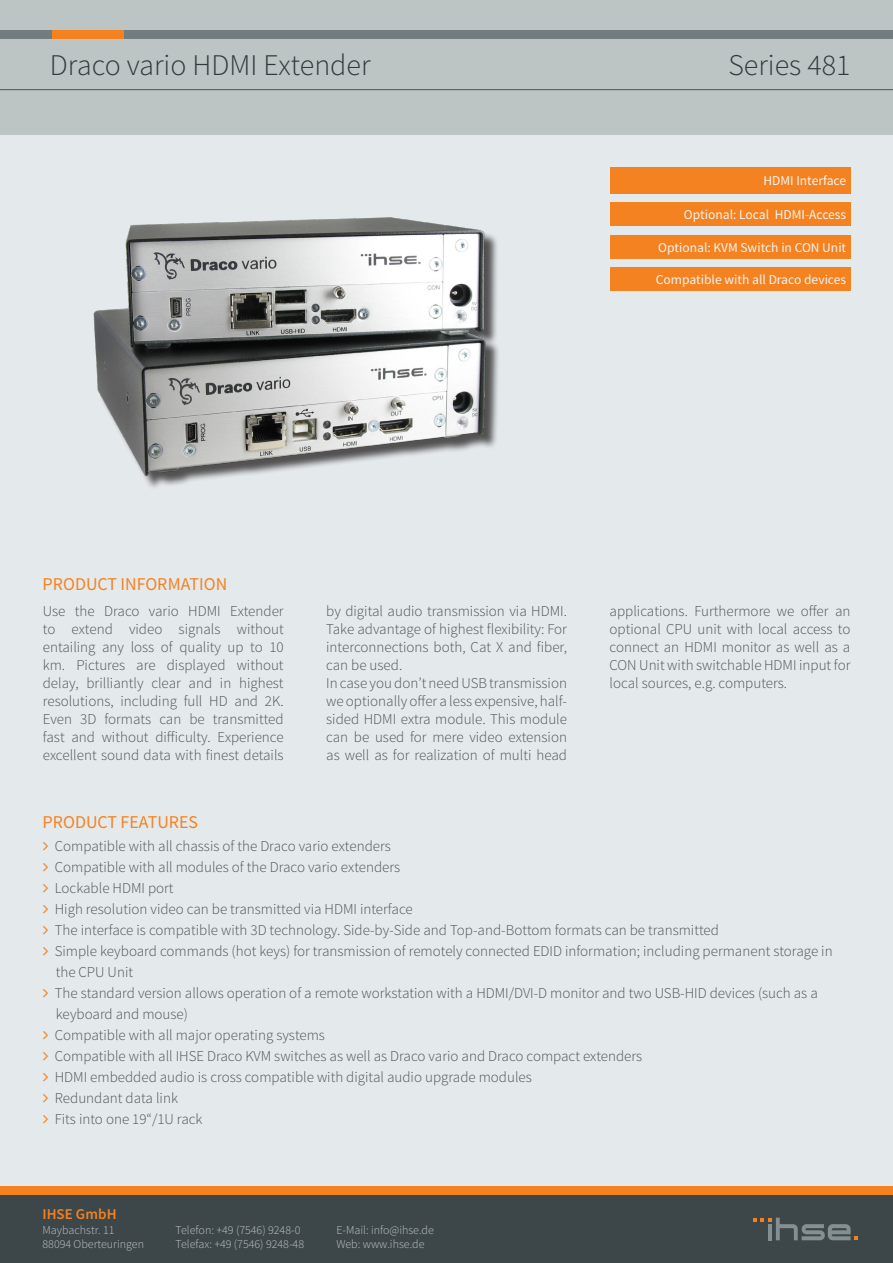
<style>
.page{position:relative;width:893px;height:1263px;background:#fff}
.page>*{position:absolute;margin:0;border:0;box-sizing:border-box;transform-origin:0 0}
.t1{font:300 30px "Source Sans Pro";color:#31393c}
.t2{font:18px "Source Sans Pro";color:#f58220}
.Liste{font:300 15px/18px "Source Sans Pro";color:#4d5455;text-align:justify}
.t3{font:600 15px "Source Sans Pro";letter-spacing:.005em;color:#f58220}
.t4{font:13.5px "Source Sans Pro";color:#f1f5f5}
.t5{font:300 12px/14.4px "Source Sans Pro";color:#c0c5c6}
</style>
<div class="page">
<div style="left:0;top:0;width:893px;height:135px;background:#bcc4c4"></div>
<div style="left:0;top:135px;width:893px;height:1056px;background:#e4e9eb"></div>
<div style="left:119px;top:30px;width:774px;height:8px;background:#727c7f"></div>
<div style="left:51px;top:30px;width:72px;height:8px;background:#f58220"></div>
<div style="left:0;top:30px;width:51px;height:8px;background:#727c7f"></div>
<div style="left:0;top:1195px;width:893px;height:68px;background:#3d474a"></div>
<svg style="left:753px;top:1217px;width:105px;height:23px"></svg>
<div style="left:0;top:1186px;width:893px;height:9px;background:#f58220"></div>
<hr style="left:0;top:89px;width:893px;height:1px;background:#4d5455">
<div style="left:610px;top:167px;width:240px;height:26px;background:#f58220"></div>
<div style="left:610px;top:267px;width:240px;height:24px;background:#f58220"></div>
<div style="left:610px;top:202px;width:240px;height:24px;background:#f58220"></div>
<div style="left:610px;top:235px;width:240px;height:24px;background:#f58220"></div>
<div style="left:96px;top:219px;width:404px;height:271px;background:#231f20;opacity:.75"></div>
<img style="left:93px;top:217px;width:394px;height:263px">
<h1 class="t1" style="left:50px;top:47px;width:322px">Draco vario HDMI Extender</h1>
<h1 class="t1" style="left:728px;top:47px;width:124px">Series 481</h1>
<p class="t4" style="left:763px;top:172px;width:84px">HDMI Interface</p>
<p class="t4" style="left:684px;top:206px;width:164px">Optional: Local HDMI-Access</p>
<p class="t4" style="left:658px;top:239px;width:190px">Optional: KVM Switch in CON Unit</p>
<p class="t4" style="left:656px;top:271px;width:192px">Compatible with all Draco devices</p>
<p class="t2" style="left:43px;top:573px;width:186px">PRODUCT INFORMATION</p>
<p class="Liste" style="left:43px;top:602px;width:242px">Use the Draco vario HDMI Extender to extend video signals without entailing any loss of quality up to 10 km. Pictures are displayed without delay, brilliantly clear and in highest resolutions, including full HD and 2K.<br>Even 3D formats can be transmitted fast and without difficulty. Experience excellent sound data with finest details</p>
<p class="Liste" style="left:326px;top:602px;width:242px">by digital audio transmission via HDMI.<br>Take advantage of highest flexibility: For interconnections both, Cat X and fiber, can be used.</p>
<p class="Liste" style="left:326px;top:674px;width:242px">In case you don’t need USB transmission we optionally offer a less expensive, half&shy;sided HDMI extra module. This module can be used for mere video extension as well as for realization of multi head</p>
<p class="Liste" style="left:610px;top:602px;width:242px">applications. Furthermore we offer an optional CPU unit with local access to connect an HDMI monitor as well as a CON Unit with switchable HDMI input for local sources, e.g. computers.</p>
<p class="t2" style="left:43px;top:810px;width:157px">PRODUCT FEATURES</p>
<p class="Liste" style="left:55px;top:837px;width:337px">Compatible with all chassis of the Draco vario extenders</p>
<p class="Liste" style="left:55px;top:858px;width:347px">Compatible with all modules of the Draco vario extenders</p>
<p class="Liste" style="left:55px;top:879px;width:120px">Lockable HDMI port</p>
<p class="Liste" style="left:55px;top:900px;width:359px">High resolution video can be transmitted via HDMI interface</p>
<p class="Liste" style="left:55px;top:921px;width:666px">The interface is compatible with 3D technology. Side-by-Side and Top-and-Bottom formats can be transmitted</p>
<p class="Liste" style="left:55px;top:942px;width:779px">Simple keyboard commands (hot keys) for transmission of remotely connected EDID information; including permanent storage in</p>
<p class="Liste" style="left:56px;top:963px;width:79px">the CPU Unit</p>
<p class="Liste" style="left:55px;top:984px;width:764px">The standard version allows operation of a remote workstation with a HDMI/DVI-D monitor and two USB-HID devices (such as a</p>
<p class="Liste" style="left:56px;top:1005px;width:134px">keyboard and mouse)</p>
<p class="Liste" style="left:55px;top:1026px;width:272px">Compatible with all major operating systems</p>
<p class="Liste" style="left:55px;top:1047px;width:589px">Compatible with all IHSE Draco KVM switches as well as Draco vario and Draco compact extenders</p>
<p class="Liste" style="left:55px;top:1068px;width:479px">HDMI embedded audio is cross compatible with digital audio upgrade modules</p>
<p class="Liste" style="left:55px;top:1089px;width:125px">Redundant data link</p>
<p class="Liste" style="left:55px;top:1110px;width:149px">Fits into one 19“/1U rack</p>
<p class="t3" style="left:43px;top:1204px;width:76px">IHSE GmbH</p>
<p class="t5" style="left:43px;top:1222px;width:103px">Maybachstr. 11<br>88094 Oberteuringen</p>
<p class="t5" style="left:176px;top:1222px;width:130px">Telefon: +49 (7546) 9248-0<br>Telefax: +49 (7546) 9248-48</p>
<p class="t5" style="left:336px;top:1222px;width:99px">E-Mail: info@ihse.de<br>Web: www.ihse.de</p>
</div>
